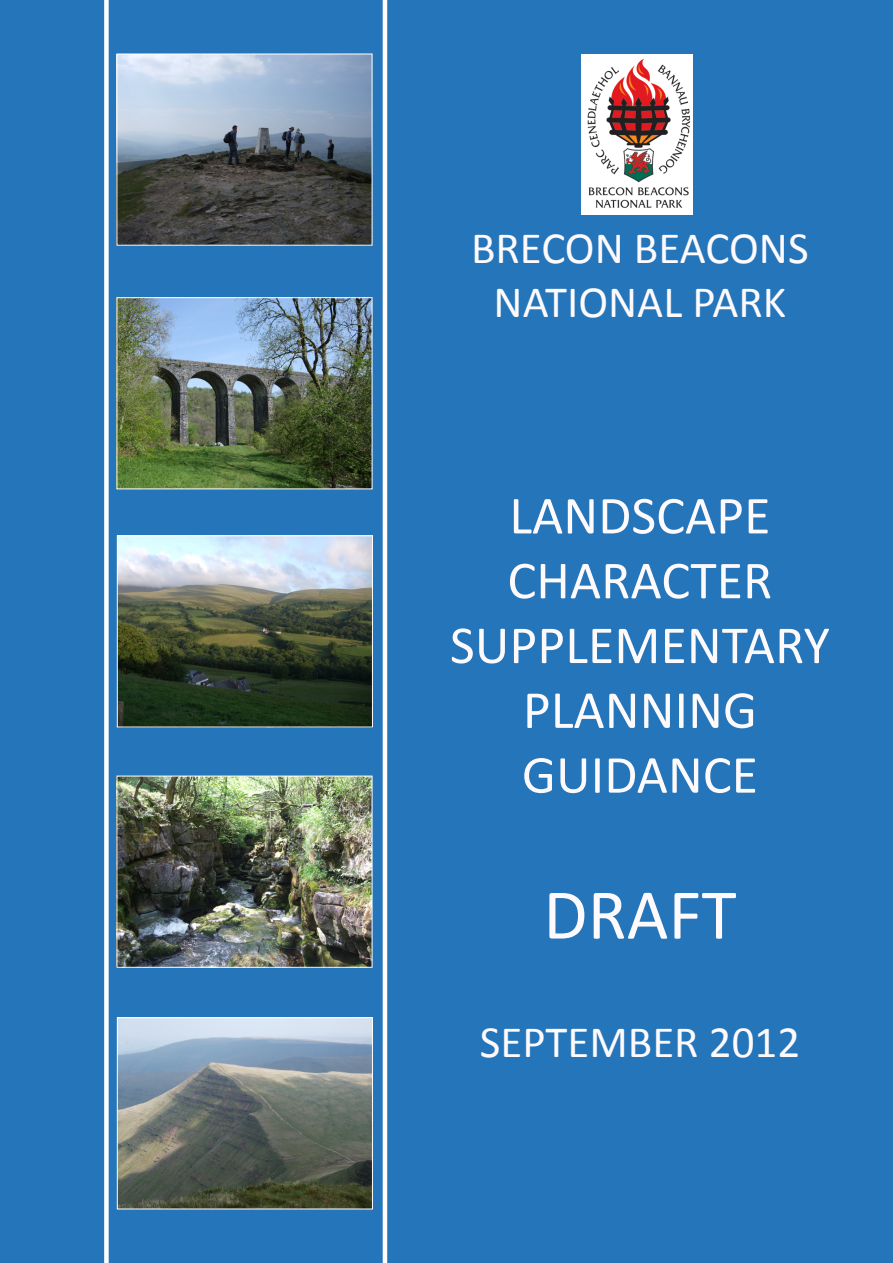
<style>
.page{position:relative;width:893px;height:1263px;background:#2575bb}
.page>*{position:absolute;margin:0;border:0;box-sizing:border-box;transform-origin:0 0}
.t1{font:72px "Calibri";color:#fefafc}
.t2{font:54px/64.8px "Calibri";color:#fefafc;text-align:center}
.t3{font:45px "Calibri";color:#fefafc}
</style>
<div class="page">
<div style="left:104px;top:0;width:5px;height:1263px;background:#fff"></div>
<hr style="left:383px;top:0;width:4px;height:1263px;background:#fff">
<img style="left:119px;top:1019px;width:252px;height:188px">
<div style="left:117px;top:1017px;width:256px;height:192px;border:1px solid #fff"></div>
<img style="left:119px;top:778px;width:251px;height:188px">
<div style="left:117px;top:776px;width:255px;height:192px;border:1px solid #fff"></div>
<img style="left:119px;top:537px;width:252px;height:188px">
<div style="left:117px;top:535px;width:256px;height:192px;border:1px solid #fff"></div>
<img style="left:119px;top:299px;width:251px;height:188px">
<img style="left:119px;top:56px;width:251px;height:188px">
<div style="left:117px;top:54px;width:255px;height:192px;border:1px solid #fff"></div>
<img style="left:581px;top:54px;width:112px;height:161px">
<p class="t3" style="left:471px;top:221px;width:339px">BRECON BEACONS</p>
<p class="t3" style="left:494px;top:275px;width:294px">NATIONAL PARK</p>
<p class="t2" style="left:509px;top:480px;width:263px">LANDSCAPE</p>
<p class="t2" style="left:507px;top:545px;width:266px">CHARACTER</p>
<p class="t2" style="left:450px;top:610px;width:381px">SUPPLEMENTARY<br>PLANNING</p>
<p class="t2" style="left:522px;top:740px;width:238px">GUIDANCE</p>
<p class="t1" style="left:543px;top:870px;width:195px">DRAFT</p>
<p class="t3" style="left:480px;top:1014px;width:322px">SEPTEMBER 2012</p>
</div>
